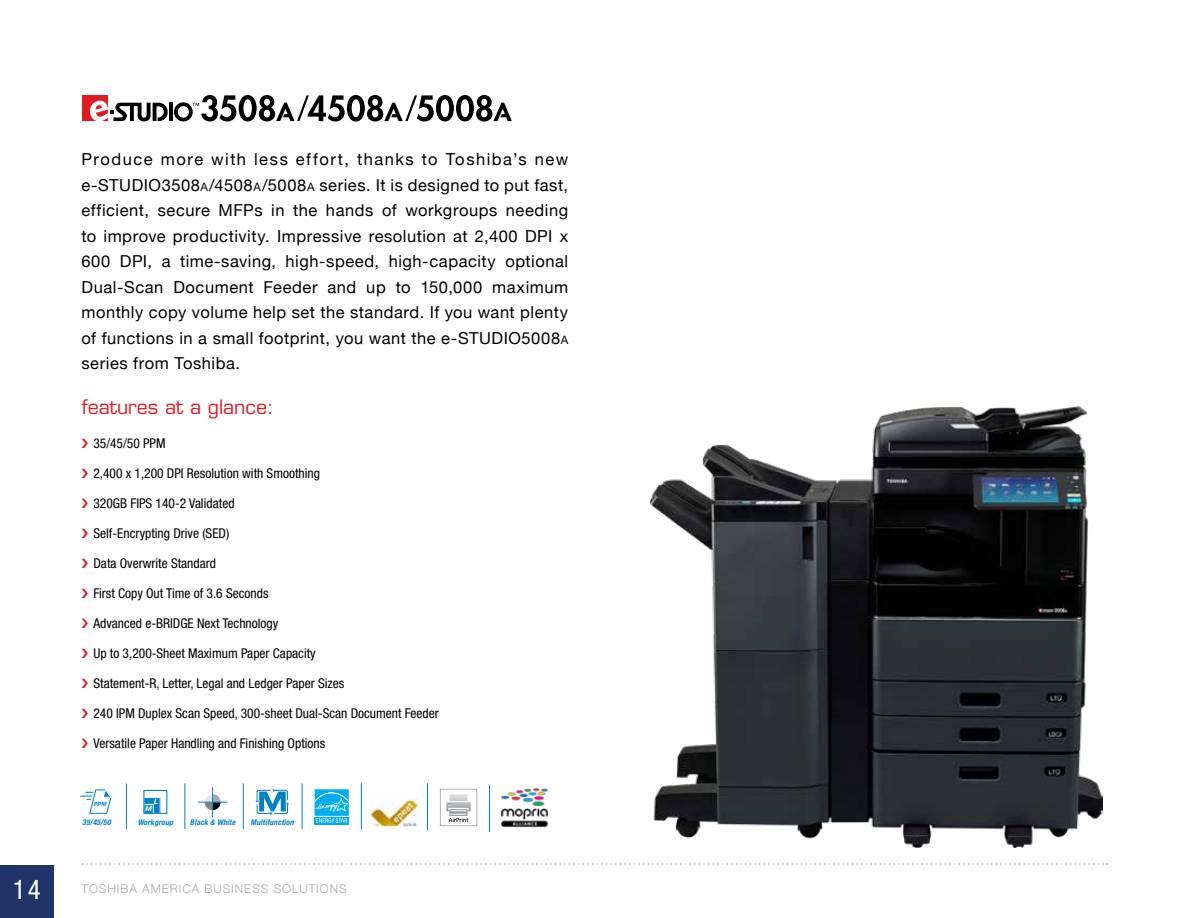
<style>
.page{position:relative;width:1188px;height:918px;background:#fff}
.page>*{position:absolute;margin:0;border:0;box-sizing:border-box;transform-origin:0 0}
.t1{font:condensed 27px "Helvetica Neue";color:#fff}
.t2{font:19.5px "Eurostile LT Std";color:#e11b22}
.t3{font:16.5px/25.5px "Helvetica Neue";letter-spacing:.03em;color:#000;text-align:justify}
.t4{font:condensed 13.5px "Helvetica Neue";color:#000}
.t5{font:300 12px "Helvetica Neue";letter-spacing:.08em;color:#a7a9ac}
.t6{font:italic 700 condensed 7.8px "Helvetica Neue";letter-spacing:.02em;color:#0081c6}
.t7{font:italic 700 7.35px "Helvetica Neue";color:#fff}
.t8{font:italic 700 5.85px "Helvetica Neue";color:#0081c6}
.s1{font-size:11.55px}
</style>
<div class="page">
<hr style="left:361px;top:783px;width:1px;height:47px;background:#0081c6">
<svg style="left:440px;top:789px;width:37px;height:37px"></svg>
<img style="left:442px;top:793px;width:33px;height:23px">
<hr style="left:427px;top:783px;width:1px;height:47px;background:#0081c6">
<img style="left:370px;top:798px;width:48px;height:28px">
<img style="left:650px;top:406px;width:452px;height:442px">
<svg style="left:82px;top:863px;width:1025px;height:2px"></svg>
<div style="left:0;top:865px;width:54px;height:53px;background:#213469"></div>
<div style="left:204px;top:793px;width:18px;height:18px;border:1px solid #fff;border-radius:50%"></div>
<svg style="left:80px;top:789px;width:32px;height:25px"></svg>
<div style="left:144px;top:797px;width:16px;height:16px;background:#0081c6"></div>
<div style="left:144px;top:797px;width:17px;height:17px;border:1px solid #fff"></div>
<svg style="left:145px;top:804px;width:9px;height:8px"></svg>
<div style="left:143px;top:790px;width:24px;height:24px;border:1px solid #0081c6"></div>
<hr style="left:126px;top:783px;width:1px;height:46px;background:#0081c6">
<hr style="left:184px;top:783px;width:1px;height:46px;background:#0081c6">
<hr style="left:212px;top:787px;width:1px;height:30px;background:#0081c6">
<svg style="left:198px;top:794px;width:29px;height:17px"></svg>
<hr style="left:243px;top:783px;width:1px;height:46px;background:#0081c6">
<svg style="left:256px;top:789px;width:33px;height:26px"></svg>
<hr style="left:302px;top:783px;width:1px;height:46px;background:#0081c6">
<svg style="left:314px;top:789px;width:35px;height:36px"></svg>
<div style="left:82px;top:95px;width:26px;height:26px;background:#e11b22"></div>
<hr style="left:169px;top:103px;width:4px;height:18px;background:#000">
<svg style="left:90px;top:100px;width:78px;height:22px"></svg>
<svg style="left:174px;top:95px;width:338px;height:26px"></svg>
<hr style="left:489px;top:785px;width:1px;height:47px;background:#0081c6">
<img style="left:501px;top:788px;width:47px;height:40px">
<p class="t3" style="left:81px;top:146px;width:488px">Produce more with less effort, thanks to Toshiba’s new e-STUDIO3508<span class="s1">A</span>/4508<span class="s1">A</span>/5008<span class="s1">A</span> series. It is designed to put fast, efficient, secure MFPs in the hands of workgroups needing to improve productivity. Impressive resolution at 2,400 DPI x 600 DPI, a time-saving, high-speed, high-capacity optional Dual-Scan Document Feeder and up to 150,000 maximum monthly copy volume help set the standard. If you want plenty of functions in a small footprint, you want the e-STUDIO5008<span class="s1">A </span>series from Toshiba.</p>
<p class="t2" style="left:82px;top:396px;width:194px">features at a glance:</p>
<p class="t4" style="left:93px;top:435px;width:74px">35/45/50 PPM</p>
<p class="t4" style="left:93px;top:465px;width:228px">2,400 x 1,200 DPI Resolution with Smoothing</p>
<p class="t4" style="left:93px;top:495px;width:143px">320GB FIPS 140-2 Validated</p>
<p class="t4" style="left:93px;top:525px;width:137px">Self-Encrypting Drive (SED)</p>
<p class="t4" style="left:93px;top:555px;width:124px">Data Overwrite Standard</p>
<p class="t4" style="left:93px;top:585px;width:177px">First Copy Out Time of 3.6 Seconds</p>
<p class="t4" style="left:93px;top:615px;width:187px">Advanced e-BRIDGE Next Technology</p>
<p class="t4" style="left:93px;top:645px;width:224px">Up to 3,200-Sheet Maximum Paper Capacity</p>
<p class="t4" style="left:93px;top:675px;width:252px">Statement-R, Letter, Legal and Ledger Paper Sizes</p>
<p class="t4" style="left:93px;top:705px;width:347px">240 IPM Duplex Scan Speed, 300-sheet Dual-Scan Document Feeder</p>
<p class="t4" style="left:93px;top:735px;width:233px">Versatile Paper Handling and Finishing Options</p>
<p class="t8" style="left:94px;top:800px;width:15px">PPM</p>
<p class="t7" style="left:154px;top:796px;width:6px">L</p>
<p class="t7" style="left:145px;top:803px;width:8px">M</p>
<p class="t6" style="left:82px;top:817px;width:30px">35/45/50</p>
<p class="t6" style="left:138px;top:817px;width:37px">Workgroup</p>
<p class="t6" style="left:190px;top:817px;width:47px">Black &amp; White</p>
<p class="t6" style="left:251px;top:817px;width:45px">Multifunction</p>
<h1 class="t1" style="left:13px;top:874px;width:30px">14</h1>
<p class="t5" style="left:81px;top:882px;width:267px">TOSHIBA AMERICA BUSINESS SOLUTIONS</p>
</div>
